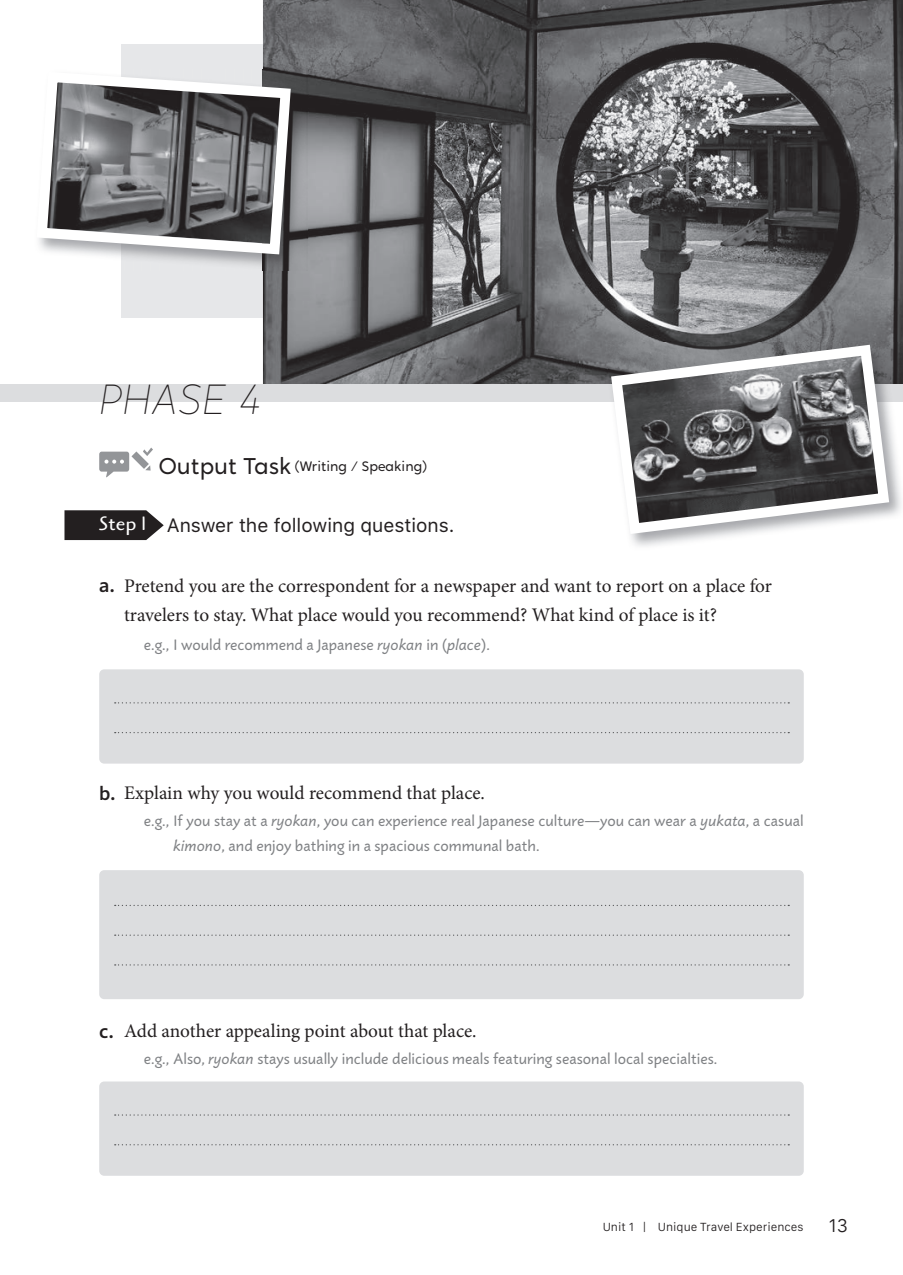
<style>
.page{position:relative;width:903px;height:1275px;background:#fff}
.page>*{position:absolute;margin:0;border:0;box-sizing:border-box;transform-origin:0 0}
.t1{font:italic 100 42px "Crossten";color:#231f20}
.t2{font:19.25px/29.8px "Minion Pro";letter-spacing:-.005em;color:#231f20}
.t3{font:19.25px "SF Pro Text";color:#231f20}
.t4{font:19.25px "Cagliostro";color:#fff}
.t5{font:300 19.25px "SF Compact Text";color:#231f20}
.t6{font:15.75px/24.5px "MO Rocio";color:#808285}
.t7{font:13.65px "Crossten";color:#231f20}
.t8{font:300 12.25px "SF Compact Text";color:#231f20}
.s1{font-size:22.75px}
.s2{font-family:"Sharoa Pro";font-weight:600}
.s3{font-style:italic}
</style>
<div class="page">
<div style="left:122px;top:44px;width:346px;height:274px;background:#e6e7e9"></div>
<img style="left:263px;top:0;width:640px;height:384px">
<div style="left:99px;top:669px;width:705px;height:95px;background:#dcdddf;border-radius:5px"></div>
<svg style="left:115px;top:702px;width:674px;height:1px"></svg>
<svg style="left:115px;top:732px;width:674px;height:1px"></svg>
<div style="left:99px;top:870px;width:705px;height:129px;background:#dcdddf;border-radius:5px"></div>
<svg style="left:115px;top:905px;width:674px;height:1px"></svg>
<svg style="left:115px;top:934px;width:674px;height:2px"></svg>
<svg style="left:115px;top:964px;width:674px;height:1px"></svg>
<div style="left:99px;top:1081px;width:705px;height:95px;background:#dcdddf;border-radius:5px"></div>
<svg style="left:115px;top:1114px;width:674px;height:2px"></svg>
<svg style="left:115px;top:1144px;width:674px;height:1px"></svg>
<img style="left:121px;top:69px;width:186px;height:202px">
<svg style="left:39px;top:66px;width:257px;height:194px;background:#8c8c8e"></svg>
<div style="left:0;top:384px;width:903px;height:17px;background:#dcdddf"></div>
<svg style="left:99px;top:448px;width:54px;height:30px"></svg>
<svg style="left:64px;top:510px;width:100px;height:30px;background:#393637"></svg>
<img style="left:631px;top:342px;width:272px;height:204px">
<svg style="left:606px;top:339px;width:289px;height:200px"></svg>
<h1 class="t1" style="left:99px;top:374px;width:163px">PHASE 4</h1>
<p class="t4" style="left:99px;top:511px;width:49px">Step 1</p>
<p class="t7" style="left:159px;top:458px;width:270px"><span class="s1">Output Task</span> (Writing / Speaking)</p>
<p class="t3" style="left:167px;top:511px;width:289px">Answer the following questions.</p>
<p class="t2" style="left:124px;top:571px;width:649px;text-indent:-25px"><span class="s2">a.</span> Pretend you are the correspondent for a newspaper and want to report on a place for travelers to stay. What place would you recommend? What kind of place is it?</p>
<p class="t6" style="left:144px;top:633px;width:348px">e.g., I would recommend a Japanese <span class="s3">ryokan</span> in (<span class="s3">place</span>).</p>
<p class="t2" style="left:99px;top:778px;width:387px"><span class="s2">b.</span> Explain why you would recommend that place.</p>
<p class="t6" style="left:174px;top:809px;width:631px;text-indent:-30px">e.g., If you stay at a <span class="s3">ryokan</span>, you can experience real Japanese culture—you can wear a <span class="s3">yukata</span>, a casual <span class="s3">kimono</span>, and enjoy bathing in a spacious communal bath.</p>
<p class="t2" style="left:99px;top:1016px;width:379px"><span class="s2">c.</span> Add another appealing point about that place.</p>
<p class="t6" style="left:144px;top:1047px;width:575px">e.g., Also, <span class="s3">ryokan</span> stays usually include delicious meals featuring seasonal local specialties.</p>
<p class="t8" style="left:603px;top:1218px;width:202px">Unit 1 | Unique Travel Experiences</p>
<p class="t5" style="left:828px;top:1212px;width:21px">13</p>
</div>
